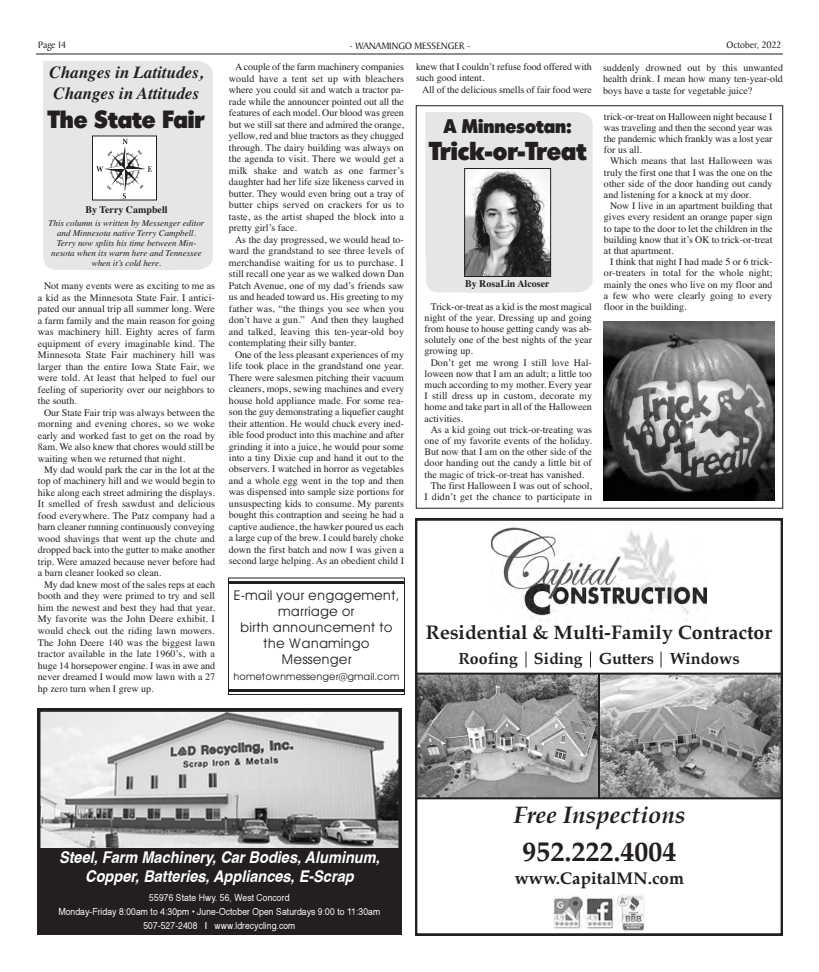
<style>
.page{position:relative;width:819px;height:972px;background:#fff}
.page>*{position:absolute;margin:0;border:0;box-sizing:border-box;transform-origin:0 0}
.t1{font:28px "Palatino Bold+T42+GKUCJI";color:#231f20}
.t2{font:25px "Admisi Display S Si";color:#231f20}
.t3{font:24px "Palatino Bold Italic+T42+EPECDB";color:#231f20}
.t4{font:24px "Admisi Display S Si";color:#231f20}
.t5{font:19.5px "Palatino Bold+T42+GKUCJI";color:#231f20}
.t6{font:19px "Admisi Display S Si";color:#231f20}
.t7{font:italic 700 17px/21px "Times";color:#231f20}
.t8{font:17px "Palatino Bold+T42+GKUCJI";color:#231f20}
.t9{font:16.2px/18.4px "Helvetica Bold Oblique+T42+VQSRRX";color:#fff;text-align:center;scale:.9 1}
.t10{font:16px "Palatino Bold+T42+GKUCJI";color:#231f20}
.t11{font:13.5px/16px "Avant Garde";color:#231f20;text-align:center}
.t12{font:10px/11.5px "Times";color:#231f20;text-align:justify}
.t13{font:10px "Baker Signet";color:#231f20}
.t14{font:700 10px "Times";color:#231f20}
.t15{font:10px "Avant Garde";color:#231f20}
.t16{font:9.7px/14.2px "Helvetica+T42+OPEQLH";color:#fff;text-align:center;scale:.9 1}
.t17{font:italic 9px/10px "Times";color:#231f20;text-align:center}
</style>
<div class="page">
<hr style="left:36px;top:54px;width:747px;height:1px;background:#231f20">
<div style="left:416px;top:106px;width:367px;height:402px;border:1px solid #231f20"></div>
<div style="left:426px;top:112px;width:166px;height:180px;background:#e6e6e6"></div>
<img style="left:466px;top:170px;width:83px;height:105px">
<div style="left:464px;top:168px;width:87px;height:109px;border:1px solid #231f20"></div>
<div style="left:43px;top:61px;width:170px;height:209px;background:#e6e6e6"></div>
<div style="left:92px;top:136px;width:64px;height:64px;background:#fff"></div>
<img style="left:97px;top:138px;width:55px;height:60px">
<div style="left:92px;top:136px;width:65px;height:64px;border:1px solid #231f20"></div>
<img style="left:603px;top:322px;width:172px;height:179px">
<svg style="left:415px;top:519px;width:368px;height:416px"></svg>
<img style="left:553px;top:894px;width:92px;height:38px">
<svg style="left:526px;top:651px;width:1px;height:17px"></svg>
<svg style="left:590px;top:651px;width:1px;height:17px"></svg>
<svg style="left:660px;top:651px;width:2px;height:17px"></svg>
<hr style="left:417px;top:673px;width:365px;height:2px;background:#231f20">
<hr style="left:417px;top:797px;width:365px;height:2px;background:#231f20">
<hr style="left:598px;top:674px;width:2px;height:124px;background:#231f20">
<div style="left:34px;top:707px;width:369px;height:230px;background:linear-gradient(to right,#fff,#fff)"></div>
<svg style="left:37px;top:709px;width:365px;height:226px;background:#7d7b7c"></svg>
<div style="left:228px;top:578px;width:177px;height:117px;border:1px solid #231f20"></div>
<hr style="left:228px;top:581px;width:177px;height:3px;background:#231f20">
<hr style="left:228px;top:689px;width:177px;height:3px;background:#231f20">
<p class="t13" style="left:38px;top:41px;width:30px">Page 14</p>
<p class="t13" style="left:350px;top:42px;width:122px">- WANAMINGO MESSENGER -</p>
<p class="t13" style="left:727px;top:41px;width:56px">October, 2022</p>
<h3 class="t7" style="left:49px;top:61px;width:155px">Changes in Latitudes,<br>Changes in Attitudes</h3>
<h3 class="t4" style="left:48px;top:110px;width:158px">The State Fair</h3>
<p class="t14" style="left:85px;top:204px;width:84px">By Terry Campbell</p>
<p class="t17" style="left:49px;top:218px;width:157px">This column is written by Messenger editor and Minnesota native Terry Campbell.<br>Terry now splits his time between Min&shy;nesota when its warm here and Tennessee when it’s cold here.</p>
<p class="t12" style="left:38px;top:280px;width:179px;text-indent:6px">Not many events were as exciting to me as a kid as the Minnesota State Fair. I antici&shy;pated our annual trip all summer long. Were a farm family and the main reason for going was machinery hill. Eighty acres of farm equipment of every imaginable kind. The Minnesota State Fair machinery hill was larger than the entire Iowa State Fair, we were told. At least that helped to fuel our feeling of superiority over our neighbors to the south.</p>
<p class="t12" style="left:38px;top:406px;width:179px;text-indent:6px">Our State Fair trip was always between the morning and evening chores, so we woke early and worked fast to get on the road by 8am. We also knew that chores would still be waiting when we returned that night.</p>
<p class="t12" style="left:38px;top:464px;width:179px;text-indent:6px">My dad would park the car in the lot at the top of machinery hill and we would begin to hike along each street admiring the displays.<br>It smelled of fresh sawdust and delicious food everywhere. The Patz company had a barn cleaner running continuously conveying wood shavings that went up the chute and dropped back into the gutter to make another trip. Were amazed because never before had a barn cleaner looked so clean.</p>
<p class="t12" style="left:38px;top:579px;width:179px;text-indent:6px">My dad knew most of the sales reps at each booth and they were primed to try and sell him the newest and best they had that year.<br>My favorite was the John Deere exhibit. I would check out the riding lawn mowers.<br>The John Deere 140 was the biggest lawn tractor available in the late 1960’s, with a huge 14 horsepower engine. I was in awe and never dreamed I would mow lawn with a 27 hp zero turn when I grew up.</p>
<p class="t12" style="left:229px;top:61px;width:177px;text-indent:6px">A couple of the farm machinery companies would have a tent set up with bleachers where you could sit and watch a tractor pa&shy;rade while the announcer pointed out all the features of each model. Our blood was green but we still sat there and admired the orange, yellow, red and blue tractors as they chugged through. The dairy building was always on the agenda to visit. There we would get a milk shake and watch as one farmer’s daughter had her life size likeness carved in butter. They would even bring out a tray of butter chips served on crackers for us to taste, as the artist shaped the block into a pretty girl’s face.</p>
<p class="t12" style="left:229px;top:233px;width:177px;text-indent:6px">As the day progressed, we would head to&shy;ward the grandstand to see three levels of merchandise waiting for us to purchase. I still recall one year as we walked down Dan Patch Avenue, one of my dad’s friends saw us and headed toward us. His greeting to my father was, “the things you see when you don’t have a gun.” And then they laughed and talked, leaving this ten-year-old boy contemplating their silly banter.</p>
<p class="t12" style="left:229px;top:348px;width:177px;text-indent:6px">One of the less pleasant experiences of my life took place in the grandstand one year.<br>There were salesmen pitching their vacuum cleaners, mops, sewing machines and every house hold appliance made. For some rea&shy;son the guy demonstrating a liquefier caught their attention. He would chuck every ined&shy;ible food product into this machine and after grinding it into a juice, he would pour some into a tiny Dixie cup and hand it out to the observers. I watched in horror as vegetables and a whole egg went in the top and then was dispensed into sample size portions for unsuspecting kids to consume. My parents bought this contraption and seeing he had a captive audience, the hawker poured us each a large cup of the brew. I could barely choke down the first batch and now I was given a second large helping. As an obedient child I</p>
<h3 class="t11" style="left:234px;top:587px;width:167px">E-mail your engagement, marriage or<br>birth announcement to the Wanamingo<br>Messenger</h3>
<p class="t15" style="left:233px;top:671px;width:168px">hometownmessenger@gmail.com</p>
<p class="t12" style="left:416px;top:60px;width:177px">knew that I couldn’t refuse food offered with such good intent.</p>
<p class="t12" style="left:422px;top:83px;width:171px">All of the delicious smells of fair food were</p>
<h3 class="t6" style="left:444px;top:119px;width:129px">A Minnesotan:</h3>
<h2 class="t2" style="left:429px;top:142px;width:159px">Trick-or-Treat</h2>
<p class="t14" style="left:465px;top:278px;width:86px">By RosaLin Alcoser</p>
<p class="t12" style="left:425px;top:300px;width:169px;line-height:11.2px;text-indent:6px">Trick-or-treat as a kid is the most magical night of the year. Dressing up and going from house to house getting candy was ab&shy;solutely one of the best nights of the year growing up.</p>
<p class="t12" style="left:425px;top:356px;width:169px;line-height:11.2px;text-indent:6px">Don’t get me wrong I still love Hal&shy;loween now that I am an adult; a little too much according to my mother. Every year I still dress up in custom, decorate my home and take part in all of the Halloween activities.</p>
<p class="t12" style="left:431px;top:424px;width:163px">As a kid going out trick-or-treating was</p>
<p class="t12" style="left:425px;top:435px;width:169px">one of my favorite events of the holiday.</p>
<p class="t12" style="left:425px;top:446px;width:169px">But now that I am on the other side of the</p>
<p class="t12" style="left:425px;top:457px;width:169px">door handing out the candy a little bit of</p>
<p class="t12" style="left:425px;top:468px;width:161px">the magic of trick-or-treat has vanished.</p>
<p class="t12" style="left:431px;top:480px;width:163px">The first Halloween I was out of school,</p>
<p class="t12" style="left:425px;top:491px;width:169px">I didn’t get the chance to participate in</p>
<p class="t12" style="left:603px;top:61px;width:182px">suddenly drowned out by this unwanted health drink. I mean how many ten-year-old boys have a taste for vegetable juice?</p>
<p class="t12" style="left:604px;top:110px;width:170px;line-height:11.2px">trick-or-treat on Halloween night because I was traveling and then the second year was the pandemic which frankly was a lost year for us all.</p>
<p class="t12" style="left:604px;top:155px;width:170px;line-height:11.2px;text-indent:6px">Which means that last Halloween was truly the first one that I was the one on the other side of the door handing out candy and listening for a knock at my door.</p>
<p class="t12" style="left:604px;top:200px;width:170px;line-height:11.2px;text-indent:6px">Now I live in an apartment building that gives every resident an orange paper sign to tape to the door to let the children in the building know that it’s OK to trick-or-treat at that apartment.</p>
<p class="t12" style="left:604px;top:256px;width:170px;line-height:11.2px;text-indent:6px">I think that night I had made 5 or 6 trick&shy;or-treaters in total for the whole night; mainly the ones who live on my floor and a few who were clearly going to every floor in the building.</p>
<h3 class="t5" style="left:426px;top:615px;width:348px">Residential &amp; Multi-Family Contractor</h3>
<h3 class="t10" style="left:458px;top:645px;width:283px">Roofing Siding Gutters Windows</h3>
<h3 class="t9" style="left:59px;top:849px;width:358px">Steel, Farm Machinery, Car Bodies, Aluminum,<br>Copper, Batteries, Appliances, E-Scrap</h3>
<p class="t16" style="left:58px;top:891px;width:359px">55976 State Hwy. 56, West Concord<br>Monday-Friday 8:00am to 4:30pm • June-October Open Saturdays 9:00 to 11:30am<br>507-527-2408 I www.ldrecycling.com</p>
<h3 class="t3" style="left:513px;top:796px;width:174px">Free Inspections</h3>
<h1 class="t1" style="left:522px;top:827px;width:155px">952.222.4004</h1>
<h3 class="t8" style="left:515px;top:864px;width:171px">www.CapitalMN.com</h3>
</div>
